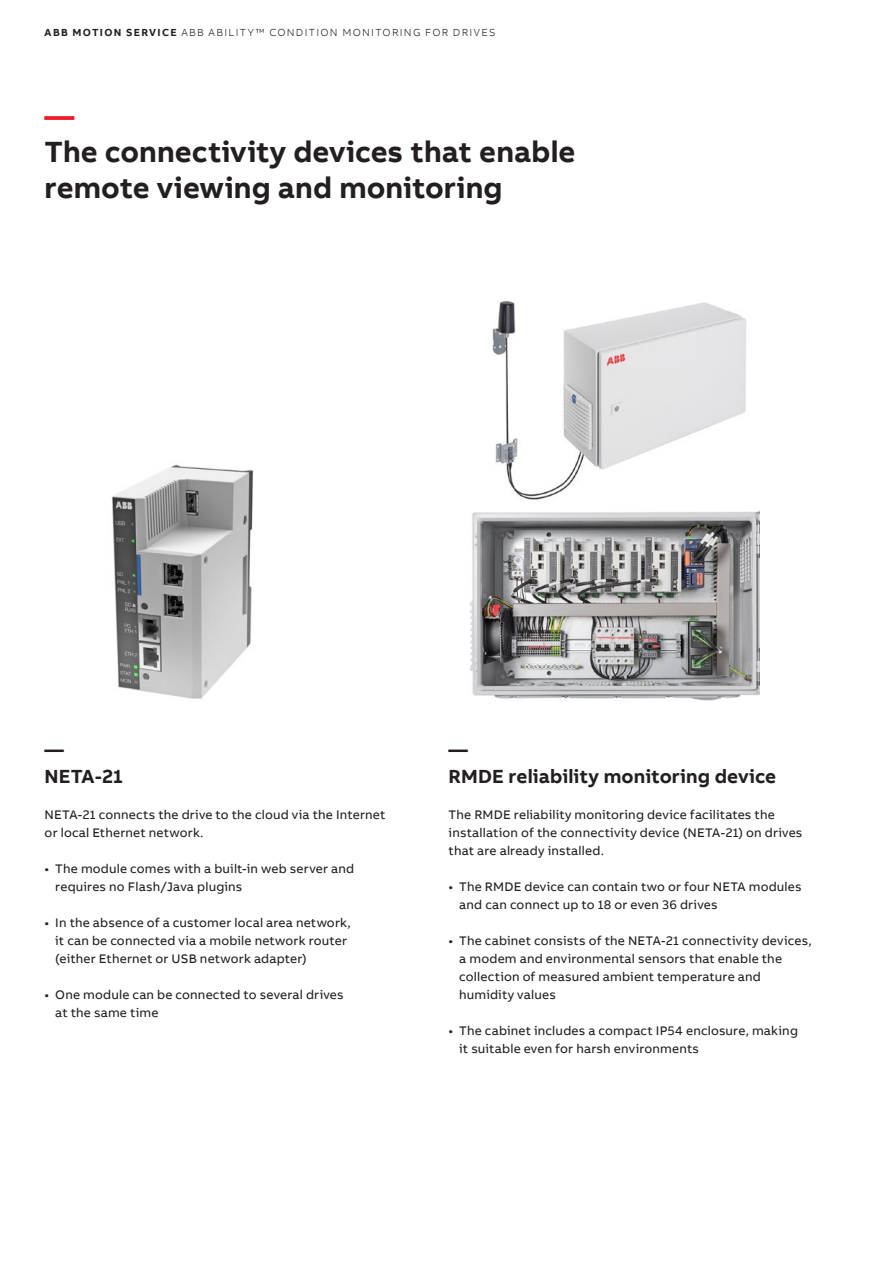
<style>
.page{position:relative;width:876px;height:1263px;background:#fff}
.page>*{position:absolute;margin:0;border:0;box-sizing:border-box;transform-origin:0 0}
.t1{font:700 30px/36px "AB Bvoice";color:#231f20}
.t2{font:700 30px "AB Bvoice";color:#ee1c28}
.t3{font:700 19.5px/27px "AB Bvoice";letter-spacing:.005em;color:#231f20}
.t4{font:12.75px/18px "AB Bvoice";letter-spacing:.015em;color:#231f20}
.t5{font:300 10.5px "AB Bvoice";letter-spacing:.12em;color:#231f20}
.s1{font-weight:700}
</style>
<div class="page">
<img style="left:112px;top:464px;width:142px;height:235px">
<img style="left:470px;top:301px;width:289px;height:400px">
<p class="t5" style="left:45px;top:26px;width:452px"><span class="s1">ABB MOTION SERVICE</span> ABB ABILITY™ CONDITION MONITORING FOR DRIVES</p>
<h1 class="t2" style="left:45px;top:96px;width:31px">—</h1>
<h1 class="t1" style="left:45px;top:134px;width:532px">The connectivity devices that enable remote viewing and monitoring</h1>
<h2 class="t3" style="left:45px;top:736px;width:80px">—<br>NETA-21</h2>
<p class="t4" style="left:45px;top:805px;width:342px">NETA-21 connects the drive to the cloud via the Internet or local Ethernet network.</p>
<p class="t4" style="left:55px;top:859px;width:301px;text-indent:-11px">• The module comes with a built-in web server and requires no Flash/Java plugins</p>
<p class="t4" style="left:55px;top:913px;width:297px;text-indent:-11px">• In the absence of a customer local area network, it can be connected via a mobile network router (either Ethernet or USB network adapter)</p>
<p class="t4" style="left:55px;top:985px;width:290px;text-indent:-11px">• One module can be connected to several drives at the same time</p>
<h2 class="t3" style="left:449px;top:736px;width:329px">—<br>RMDE reliability monitoring device</h2>
<p class="t4" style="left:449px;top:805px;width:355px">The RMDE reliability monitoring device facilitates the installation of the connectivity device (NETA-21) on drives that are already installed.</p>
<p class="t4" style="left:459px;top:877px;width:344px;text-indent:-11px">• The RMDE device can contain two or four NETA modules and can connect up to 18 or even 36 drives</p>
<p class="t4" style="left:459px;top:931px;width:354px;text-indent:-11px">• The cabinet consists of the NETA-21 connectivity devices, a modem and environmental sensors that enable the collection of measured ambient temperature and humidity values</p>
<p class="t4" style="left:459px;top:1021px;width:340px;text-indent:-11px">• The cabinet includes a compact IP54 enclosure, making it suitable even for harsh environments</p>
</div>
